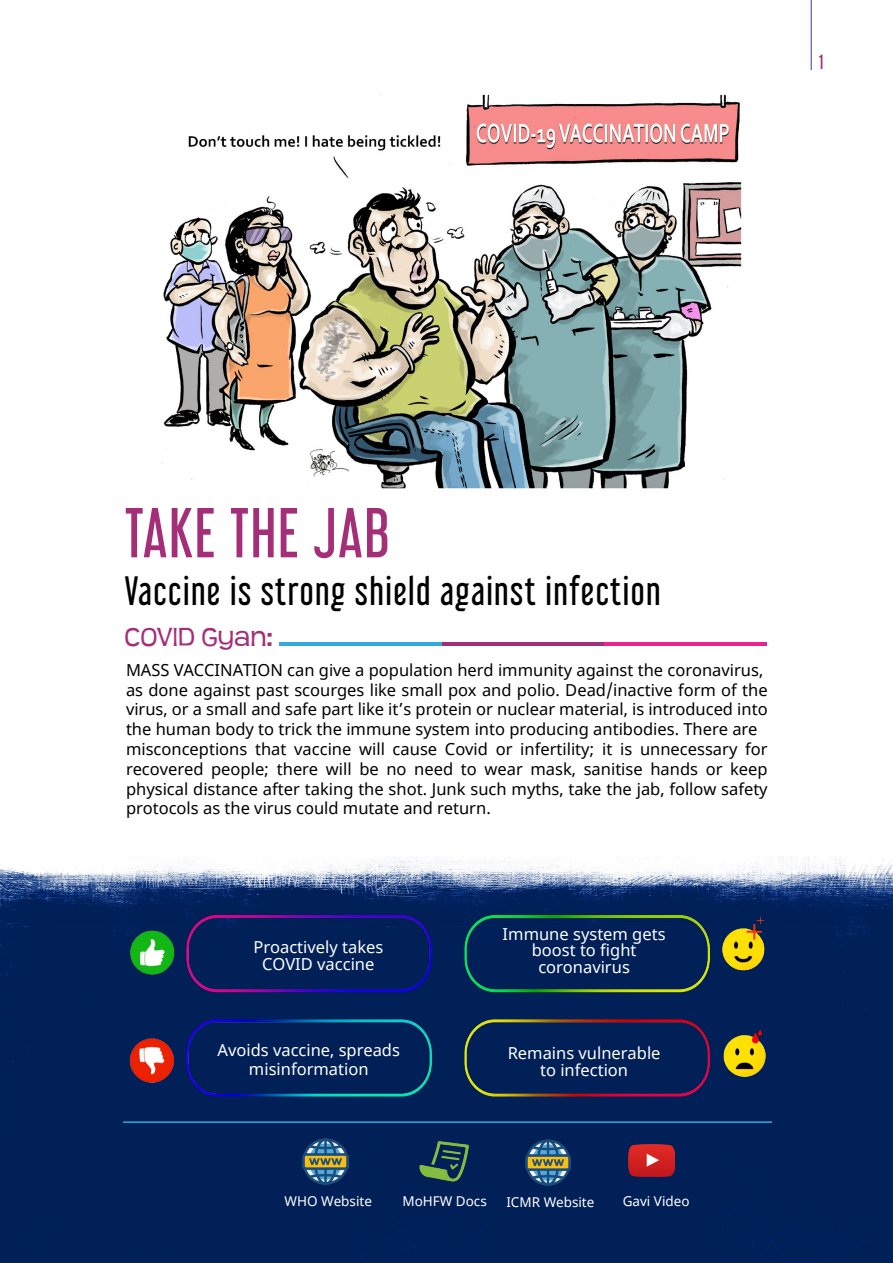
<style>
.page{position:relative;width:893px;height:1263px;background:#fff}
.page>*{position:absolute;margin:0;border:0;box-sizing:border-box;transform-origin:0 0}
.t1{font:63px "Libel Suit Rg";letter-spacing:.02em;color:#a52e79}
.t2{font:36px "Libel Suit Rg";letter-spacing:.04em;color:#000}
.t3{font:27px "Teen";color:#a52e79}
.t4{font:18px "Libel Suit Rg";color:#a52e79}
.t5{font:16.5px/19.8px "Noto Sans";color:#000}
.t6{font:16.5px/16.8px "Noto Sans";color:#fff;text-align:center}
.t7{font:13.5px "Noto Sans";color:#fff}
</style>
<div class="page">
<hr style="left:811px;top:0;width:1px;height:70px;background:#25408f">
<img style="left:0;top:857px;width:893px;height:406px">
<img style="left:162px;top:94px;width:580px;height:396px">
<hr style="left:279px;top:642px;width:163px;height:3px;background:#2fabe1">
<hr style="left:442px;top:642px;width:162px;height:3px;background:#a52e79">
<hr style="left:604px;top:642px;width:163px;height:3px;background:#ed2290">
<img style="left:126px;top:906px;width:641px;height:197px">
<hr style="left:123px;top:1121px;width:649px;height:2px;background:#2fabe1">
<img style="left:303px;top:1138px;width:45px;height:46px">
<img style="left:418px;top:1137px;width:52px;height:47px">
<img style="left:629px;top:1145px;width:45px;height:32px">
<img style="left:129px;top:926px;width:48px;height:60px">
<img style="left:129px;top:1029px;width:48px;height:60px">
<img style="left:719px;top:915px;width:48px;height:59px">
<img style="left:720px;top:1024px;width:48px;height:60px">
<img style="left:525px;top:1140px;width:46px;height:45px">
<p class="t4" style="left:819px;top:47px;width:6px">1</p>
<h1 class="t1" style="left:124px;top:481px;width:266px">TAKE THE JAB</h1>
<h2 class="t2" style="left:124px;top:562px;width:538px">Vaccine is strong shield against infection</h2>
<h3 class="t3" style="left:124px;top:621px;width:150px">COVID Gyan:</h3>
<p class="t5" style="left:126px;top:660px;width:643px">MASS VACCINATION can give a population herd immunity against the coronavirus, as done against past scourges like small pox and polio. Dead/inactive form of the virus, or a small and safe part like it’s protein or nuclear material, is introduced into the human body to trick the immune system into producing antibodies. There are misconceptions that vaccine will cause Covid or infertility; it is unnecessary for recovered people; there will be no need to wear mask, sanitise hands or keep physical distance after taking the shot. Junk such myths, take the jab, follow safety protocols as the virus could mutate and return.</p>
<p class="t6" style="left:254px;top:939px;width:131px">Proactively takes<br>COVID vaccine</p>
<p class="t6" style="left:218px;top:1040px;width:184px;line-height:19.8px">Avoids vaccine, spreads misinformation</p>
<p class="t6" style="left:503px;top:926px;width:164px">Immune system gets boost to fight coronavirus</p>
<p class="t6" style="left:508px;top:1045px;width:154px">Remains vulnerable to infection</p>
<p class="t7" style="left:285px;top:1191px;width:89px">WHO Website</p>
<p class="t7" style="left:402px;top:1191px;width:86px">MoHFW Docs</p>
<p class="t7" style="left:623px;top:1191px;width:68px">Gavi Video</p>
<p class="t7" style="left:506px;top:1193px;width:90px">ICMR Website</p>
</div>
